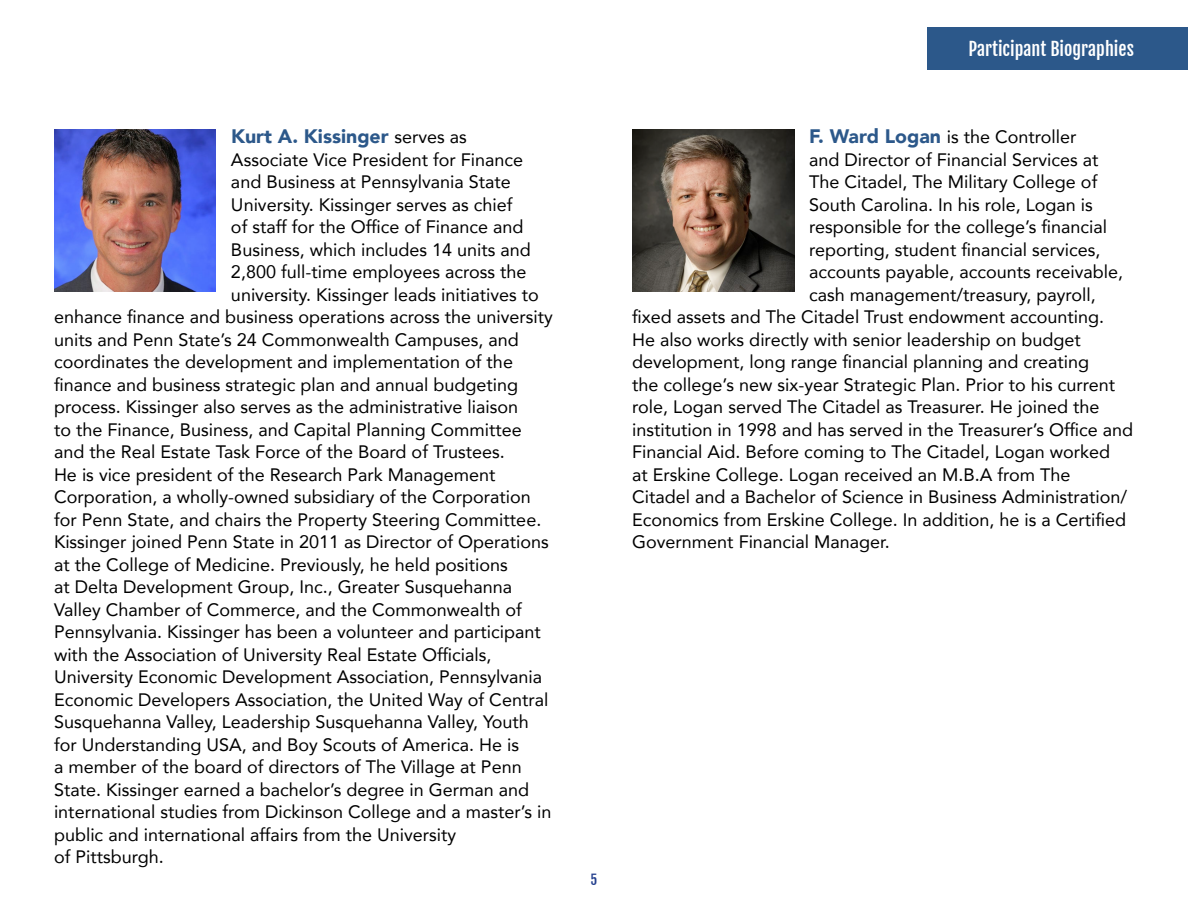
<style>
.page{position:relative;width:1188px;height:918px;background:#fff}
.page>*{position:absolute;margin:0;border:0;box-sizing:border-box;transform-origin:0 0}
.t1{font:900 19.5px "Avenir";color:#2c588a}
.t2{font:18px "Avenir";color:#000}
.t3{font:18px "Fjalla One";color:#fff}
.t4{font:13.5px "Fjalla One";color:#24408e}
.s1{font-weight:400;font-size:18px;color:#000}
.s2{font-weight:900;font-size:19.5px;color:#2c588a}
</style>
<div class="page">
<div style="left:928px;top:27px;width:260px;height:42px;background:#2c588a"></div>
<img style="left:54px;top:130px;width:162px;height:162px">
<img style="left:632px;top:130px;width:162px;height:162px">
<p class="t1" style="left:231px;top:120px;width:237px">Kurt A. Kissinger <span class="s1">serves as</span></p>
<p class="t2" style="left:231px;top:145px;width:294px">Associate Vice President for Finance</p>
<p class="t2" style="left:231px;top:168px;width:281px">and Business at Pennsylvania State</p>
<p class="t2" style="left:231px;top:190px;width:283px">University. Kissinger serves as chief</p>
<p class="t2" style="left:231px;top:213px;width:294px">of staff for the Office of Finance and</p>
<p class="t2" style="left:231px;top:235px;width:301px">Business, which includes 14 units and</p>
<p class="t2" style="left:231px;top:258px;width:297px">2,800 full-time employees across the</p>
<p class="t2" style="left:231px;top:280px;width:309px">university. Kissinger leads initiatives to</p>
<p class="t2" style="left:54px;top:303px;width:500px">enhance finance and business operations across the university</p>
<p class="t2" style="left:54px;top:325px;width:466px">units and Penn State’s 24 Commonwealth Campuses, and</p>
<p class="t2" style="left:54px;top:348px;width:461px">coordinates the development and implementation of the</p>
<p class="t2" style="left:54px;top:370px;width:466px">finance and business strategic plan and annual budgeting</p>
<p class="t2" style="left:54px;top:393px;width:466px">process. Kissinger also serves as the administrative liaison</p>
<p class="t2" style="left:54px;top:415px;width:469px">to the Finance, Business, and Capital Planning Committee</p>
<p class="t2" style="left:54px;top:438px;width:452px">and the Real Estate Task Force of the Board of Trustees.</p>
<p class="t2" style="left:54px;top:460px;width:443px">He is vice president of the Research Park Management</p>
<p class="t2" style="left:54px;top:483px;width:478px">Corporation, a wholly-owned subsidiary of the Corporation</p>
<p class="t2" style="left:54px;top:505px;width:489px">for Penn State, and chairs the Property Steering Committee.</p>
<p class="t2" style="left:54px;top:528px;width:496px">Kissinger joined Penn State in 2011 as Director of Operations</p>
<p class="t2" style="left:54px;top:550px;width:455px">at the College of Medicine. Previously, he held positions</p>
<p class="t2" style="left:54px;top:573px;width:460px">at Delta Development Group, Inc., Greater Susquehanna</p>
<p class="t2" style="left:54px;top:595px;width:469px">Valley Chamber of Commerce, and the Commonwealth of</p>
<p class="t2" style="left:54px;top:618px;width:488px">Pennsylvania. Kissinger has been a volunteer and participant</p>
<p class="t2" style="left:54px;top:640px;width:439px">with the Association of University Real Estate Officials,</p>
<p class="t2" style="left:54px;top:663px;width:490px">University Economic Development Association, Pennsylvania</p>
<p class="t2" style="left:54px;top:685px;width:496px">Economic Developers Association, the United Way of Central</p>
<p class="t2" style="left:54px;top:708px;width:476px">Susquehanna Valley, Leadership Susquehanna Valley, Youth</p>
<p class="t2" style="left:54px;top:730px;width:467px">for Understanding USA, and Boy Scouts of America. He is</p>
<p class="t2" style="left:54px;top:753px;width:469px">a member of the board of directors of The Village at Penn</p>
<p class="t2" style="left:54px;top:775px;width:477px">State. Kissinger earned a bachelor’s degree in German and</p>
<p class="t2" style="left:54px;top:798px;width:499px">international studies from Dickinson College and a master’s in</p>
<p class="t2" style="left:54px;top:820px;width:404px">public and international affairs from the University</p>
<p class="t2" style="left:54px;top:843px;width:111px">of Pittsburgh.</p>
<p class="t3" style="left:968px;top:38px;width:167px">Participant Biographies</p>
<p class="t2" style="left:809px;top:123px;width:269px"><span class="s2">F. Ward Logan</span> is the Controller</p>
<p class="t2" style="left:809px;top:145px;width:291px">and Director of Financial Services at</p>
<p class="t2" style="left:809px;top:168px;width:290px">The Citadel, The Military College of</p>
<p class="t2" style="left:809px;top:190px;width:285px">South Carolina. In his role, Logan is</p>
<p class="t2" style="left:809px;top:213px;width:299px">responsible for the college’s financial</p>
<p class="t2" style="left:809px;top:235px;width:293px">reporting, student financial services,</p>
<p class="t2" style="left:809px;top:258px;width:315px">accounts payable, accounts receivable,</p>
<p class="t2" style="left:809px;top:280px;width:288px">cash management/treasury, payroll,</p>
<p class="t2" style="left:632px;top:303px;width:473px">fixed assets and The Citadel Trust endowment accounting.</p>
<p class="t2" style="left:632px;top:325px;width:450px">He also works directly with senior leadership on budget</p>
<p class="t2" style="left:632px;top:348px;width:458px">development, long range financial planning and creating</p>
<p class="t2" style="left:632px;top:370px;width:484px">the college’s new six-year Strategic Plan. Prior to his current</p>
<p class="t2" style="left:632px;top:393px;width:469px">role, Logan served The Citadel as Treasurer. He joined the</p>
<p class="t2" style="left:632px;top:415px;width:503px">institution in 1998 and has served in the Treasurer’s Office and</p>
<p class="t2" style="left:632px;top:438px;width:479px">Financial Aid. Before coming to The Citadel, Logan worked</p>
<p class="t2" style="left:632px;top:460px;width:440px">at Erskine College. Logan received an M.B.A from The</p>
<p class="t2" style="left:632px;top:483px;width:496px">Citadel and a Bachelor of Science in Business Administration/</p>
<p class="t2" style="left:632px;top:505px;width:495px">Economics from Erskine College. In addition, he is a Certified</p>
<p class="t2" style="left:632px;top:528px;width:259px">Government Financial Manager.</p>
<p class="t4" style="left:591px;top:872px;width:8px">5</p>
</div>
